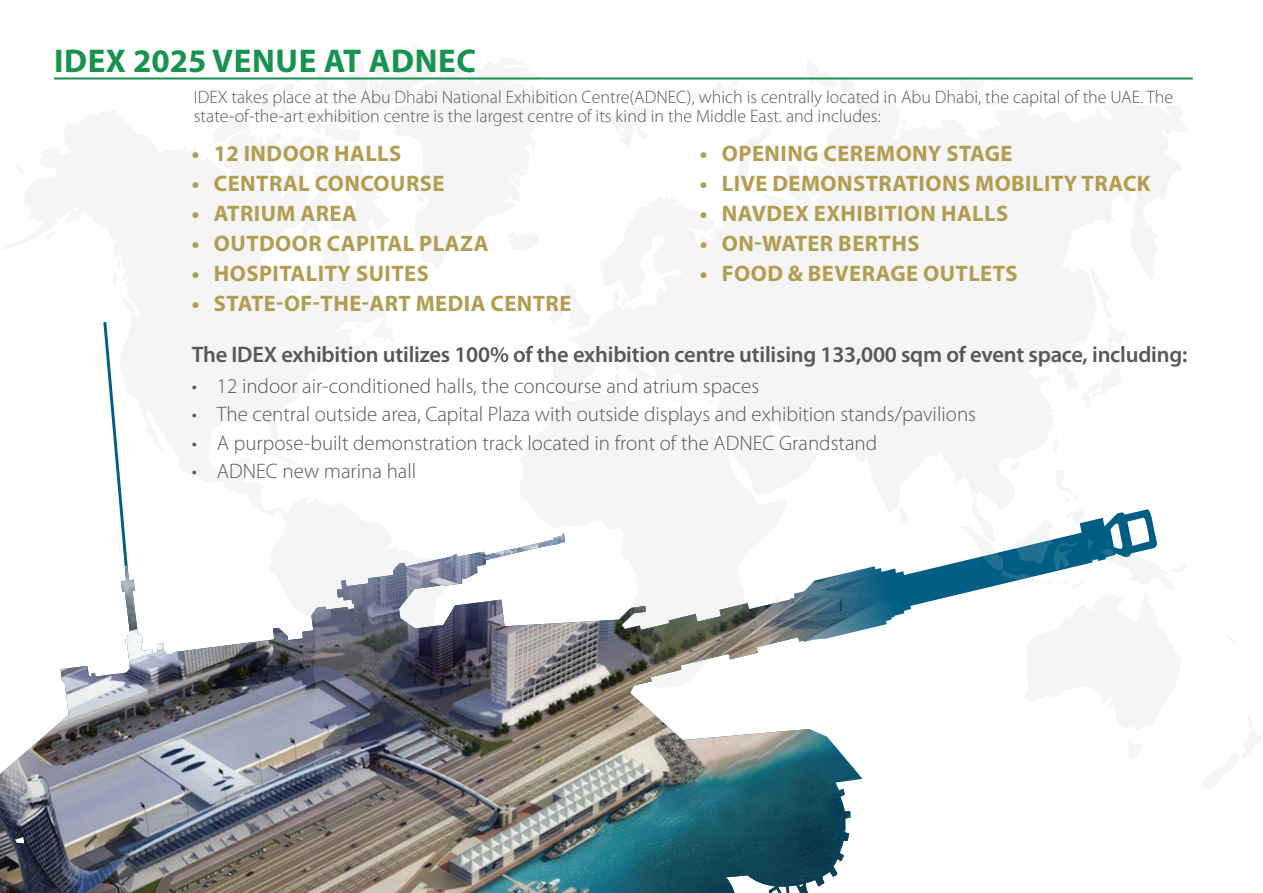
<style>
.page{position:relative;width:1263px;height:893px;background:#fff}
.page>*{position:absolute;margin:0;border:0;box-sizing:border-box;transform-origin:0 0}
.t1{font:700 33px "Myriad Pro";letter-spacing:.02em;color:#17934d}
.t2{font:700 22.5px "Myriad Pro";letter-spacing:.02em;color:#b29d50}
.t3{font:600 22.5px "Myriad Pro";letter-spacing:-.01em;color:#57585a}
.t4{font:300 21px "Myriad Pro";color:#57585a}
.t5{font:300 18px/18.6px "Myriad Pro";color:#57585a}
</style>
<div class="page">
<img style="left:0;top:499px;width:929px;height:394px">
<svg style="left:749px;top:595px;width:32px;height:54px"></svg>
<svg style="left:899px;top:507px;width:9px;height:16px"></svg>
<svg style="left:958px;top:79px;width:46px;height:1px"></svg>
<svg style="left:961px;top:509px;width:196px;height:85px"></svg>
<svg style="left:312px;top:729px;width:3px;height:7px"></svg>
<svg style="left:322px;top:788px;width:11px;height:8px"></svg>
<svg style="left:686px;top:79px;width:175px;height:1px"></svg>
<svg style="left:700px;top:546px;width:21px;height:57px"></svg>
<svg style="left:183px;top:79px;width:317px;height:1px"></svg>
<hr style="left:54px;top:77px;width:1139px;height:2px;background:#17934d">
<p class="t1" style="left:54px;top:40px;width:423px">IDEX 2025 VENUE AT ADNEC</p>
<p class="t5" style="left:194px;top:88px;width:981px">IDEX takes place at the Abu Dhabi National Exhibition Centre(ADNEC ,) which is centrally located in Abu Dhabi, the capital of the UAE. The state-of-the-art exhibition centre is the largest centre of its kind in the Middle East. and includes:</p>
<p class="t2" style="left:192px;top:138px;width:9px">•</p>
<p class="t2" style="left:214px;top:138px;width:189px">12 INDOOR HALLS</p>
<p class="t2" style="left:700px;top:138px;width:9px">•</p>
<p class="t2" style="left:722px;top:138px;width:292px">OPENING CEREMONY STAGE</p>
<p class="t2" style="left:192px;top:168px;width:9px">•</p>
<p class="t2" style="left:214px;top:168px;width:232px">CENTRAL CONCOURSE</p>
<p class="t2" style="left:700px;top:168px;width:9px">•</p>
<p class="t2" style="left:722px;top:168px;width:430px">LIVE DEMONSTRATIONS MOBILITY TRACK</p>
<p class="t2" style="left:192px;top:198px;width:9px">•</p>
<p class="t2" style="left:214px;top:198px;width:144px">ATRIUM AREA</p>
<p class="t2" style="left:700px;top:198px;width:9px">•</p>
<p class="t2" style="left:722px;top:198px;width:288px">NAVDEX EXHIBITION HALLS</p>
<p class="t2" style="left:192px;top:228px;width:9px">•</p>
<p class="t2" style="left:214px;top:228px;width:276px">OUTDOOR CAPITAL PLAZA</p>
<p class="t2" style="left:700px;top:228px;width:9px">•</p>
<p class="t2" style="left:722px;top:228px;width:199px">ON-WATER BERTHS</p>
<p class="t2" style="left:192px;top:258px;width:9px">•</p>
<p class="t2" style="left:214px;top:258px;width:216px">HOSPITALITY SUITES</p>
<p class="t2" style="left:700px;top:258px;width:9px">•</p>
<p class="t2" style="left:722px;top:258px;width:297px">FOOD &amp; BEVERAGE OUTLETS</p>
<p class="t2" style="left:192px;top:288px;width:9px">•</p>
<p class="t2" style="left:214px;top:288px;width:359px">STATE-OF-THE-ART MEDIA CENTRE</p>
<p class="t3" style="left:192px;top:340px;width:997px">The IDEX exhibition utilizes 100% of the exhibition centre utilising 133,000 sqm of event space, including:</p>
<p class="t4" style="left:192px;top:373px;width:7px">•</p>
<p class="t4" style="left:192px;top:401px;width:7px">•</p>
<p class="t4" style="left:192px;top:430px;width:7px">•</p>
<p class="t4" style="left:192px;top:459px;width:7px">•</p>
<p class="t4" style="left:217px;top:373px;width:544px">12 indoor air-conditioned halls, the concourse and atrium spaces</p>
<p class="t4" style="left:217px;top:401px;width:761px">The central outside area, Capital Plaza with outside displays and exhibition stands/pavilions</p>
<p class="t4" style="left:217px;top:430px;width:662px">A purpose-built demonstration track located in front of the ADNEC Grandstand</p>
<p class="t4" style="left:217px;top:459px;width:201px">ADNEC new marina hall</p>
</div>
